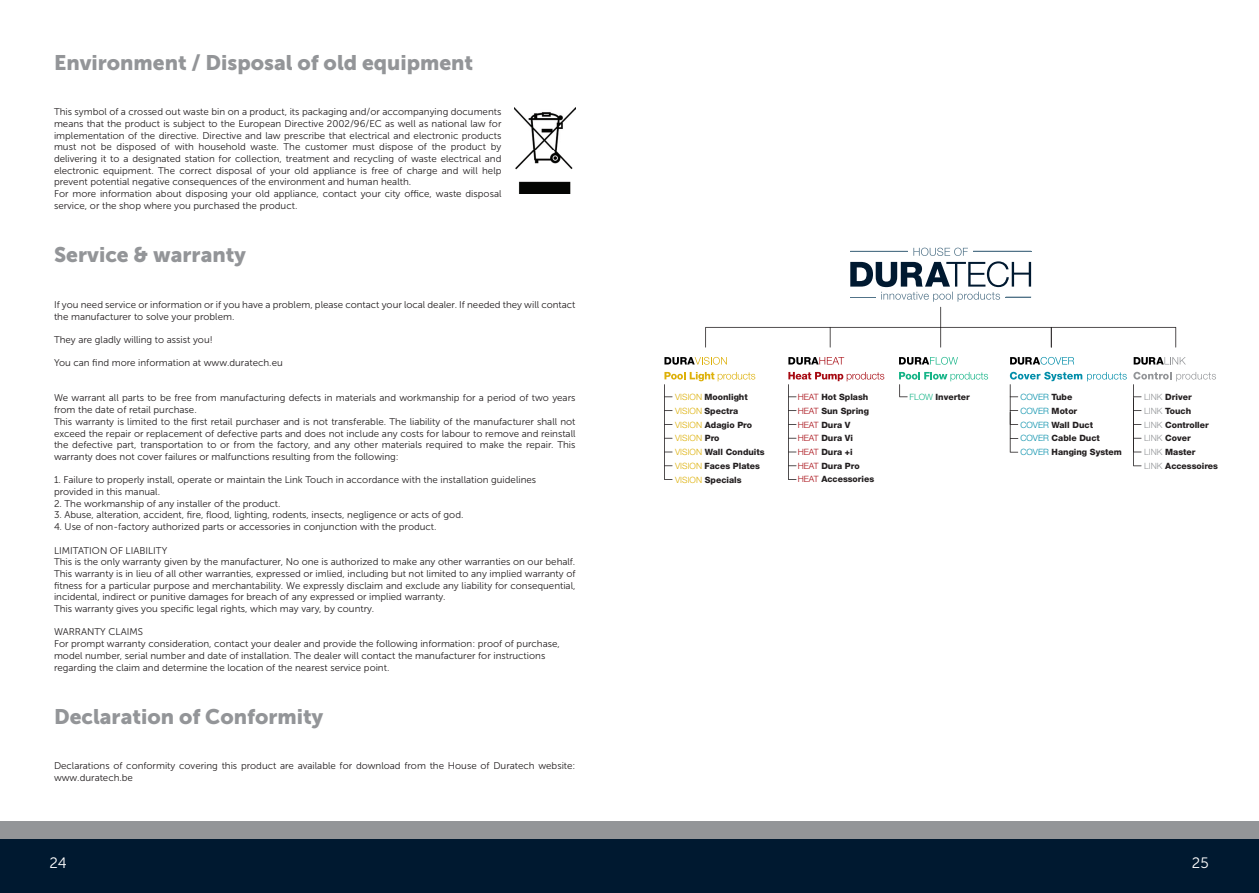
<style>
.page{position:relative;width:1259px;height:893px;background:#fff}
.page>*{position:absolute;margin:0;border:0;box-sizing:border-box;transform-origin:0 0}
.t1{font:21px "Museo Sans 900";color:#939598}
.t2{font:15px "Museo Sans 300";color:#fff}
.t3{font:9.75px/11.7px "Museo Sans 300";color:#231f20}
.t4{font:800 8.7px/13.8px "Helvetica Neue LT Std";color:#231f20}
.t5{font:300 8.7px "Helvetica Neue LT Std";color:#008da9}
.t6{font:300 8.7px "Helvetica Neue LT Std";color:#ddb008}
.s1{font-weight:300;color:#ddb008}
.s2{font-weight:800;color:#231f20}
.s3{font-weight:300;color:#a70a12}
.s4{font-weight:300;color:#15b487}
.s5{font-weight:300;color:#008da9}
.s6{font-weight:300;color:#939598}
</style>
<div class="page">
<div style="left:614px;top:839px;width:645px;height:54px;background:#001930"></div>
<div style="left:614px;top:822px;width:645px;height:17px;background:#939598"></div>
<div style="left:0;top:839px;width:644px;height:54px;background:#001930"></div>
<div style="left:0;top:822px;width:644px;height:17px;background:#939598"></div>
<img style="left:514px;top:108px;width:61px;height:86px">
<svg style="left:705px;top:248px;width:471px;height:100px"></svg>
<svg style="left:664px;top:357px;width:63px;height:8px"></svg>
<svg style="left:664px;top:372px;width:91px;height:108px"></svg>
<svg style="left:788px;top:357px;width:56px;height:8px"></svg>
<svg style="left:788px;top:372px;width:96px;height:108px"></svg>
<svg style="left:899px;top:357px;width:59px;height:8px"></svg>
<svg style="left:899px;top:372px;width:89px;height:25px"></svg>
<svg style="left:1010px;top:357px;width:64px;height:8px"></svg>
<svg style="left:1009px;top:372px;width:117px;height:81px"></svg>
<svg style="left:1133px;top:357px;width:52px;height:8px"></svg>
<svg style="left:1133px;top:372px;width:83px;height:94px"></svg>
<h1 class="t1" style="left:54px;top:50px;width:421px">Environment / Disposal of old equipment</h1>
<p class="t3" style="left:54px;top:106px;width:449px">This symbol of a crossed out waste bin on a product, its packaging and/or accompanying documents means that the product is subject to the European Directive 2002/96/EC as well as national law for implementation of the directive. Directive and law prescribe that electrical and electronic products must not be disposed of with household waste. The customer must dispose of the product by delivering it to a designated station for collection, treatment and recycling of waste electrical and electronic equipment. The correct disposal of your old appliance is free of charge and will help prevent potential negative consequences of the environment and human health.<br>For more information about disposing your old appliance, contact your city office, waste disposal service, or the shop where you purchased the product.</p>
<h1 class="t1" style="left:54px;top:243px;width:193px">Service &amp; warranty</h1>
<p class="t3" style="left:54px;top:299px;width:523px">If you need service or information or if you have a problem, please contact your local dealer. If needed they will contact the manufacturer to solve your problem.</p>
<p class="t3" style="left:54px;top:334px;width:160px">They are gladly willing to assist you!</p>
<p class="t3" style="left:54px;top:357px;width:230px">You can find more information at www.duratech.eu</p>
<p class="t3" style="left:54px;top:392px;width:523px">We warrant all parts to be free from manufacturing defects in materials and workmanship for a period of two years from the date of retail purchase.<br>This warranty is limited to the first retail purchaser and is not transferable. The liability of the manufacturer shall not exceed the repair or replacement of defective parts and does not include any costs for labour to remove and reinstall the defective part, transportation to or from the factory, and any other materials required to make the repair. This warranty does not cover failures or malfunctions resulting from the following:</p>
<p class="t3" style="left:54px;top:474px;width:483px">1. Failure to properly install, operate or maintain the Link Touch in accordance with the installation guidelines provided in this manual.</p>
<p class="t3" style="left:54px;top:498px;width:228px">2. The workmanship of any installer of the product.</p>
<p class="t3" style="left:54px;top:509px;width:411px">3. Abuse, alteration, accident, fire, flood, lighting, rodents, insects, negligence or acts of god.</p>
<p class="t3" style="left:54px;top:521px;width:384px">4. Use of non-factory authorized parts or accessories in conjunction with the product.</p>
<p class="t3" style="left:54px;top:544px;width:523px">LIMITATION OF LIABILITY<br>This is the only warranty given by the manufacturer, No one is authorized to make any other warranties on our behalf.<br>This warranty is in lieu of all other warranties, expressed or imlied, including but not limited to any implied warranty of fitness for a particular purpose and merchantability. We expressly disclaim and exclude any liability for consequential, incidental, indirect or punitive damages for breach of any expressed or implied warranty.<br>This warranty gives you specific legal rights, which may vary, by country.</p>
<p class="t3" style="left:54px;top:626px;width:507px">WARRANTY CLAIMS<br>For prompt warranty consideration, contact your dealer and provide the following information: proof of purchase, model number, serial number and date of installation. The dealer will contact the manufacturer for instructions regarding the claim and determine the location of the nearest service point.</p>
<h1 class="t1" style="left:54px;top:704px;width:271px">Declaration of Conformity</h1>
<p class="t3" style="left:54px;top:760px;width:523px">Declarations of conformity covering this product are available for download from the House of Duratech website: www.duratech.be</p>
<p class="t4" style="left:675px;top:390px;width:78px"><span class="s1">VISION</span> Moonlight<br><span class="s1">VISION</span> Spectra<br><span class="s1">VISION</span> Adagio Pro</p>
<p class="t4" style="left:675px;top:445px;width:91px"><span class="s1">VISION</span> Wall Conduits<br><span class="s1">VISION</span> Faces Plates<br><span class="s1">VISION</span> Specials</p>
<p class="t6" style="left:675px;top:433px;width:46px">VISION <span class="s2">Pro</span></p>
<p class="t4" style="left:797px;top:390px;width:73px"><span class="s3">HEAT</span> Hot Splash<br><span class="s3">HEAT</span> Sun Spring</p>
<p class="t4" style="left:797px;top:445px;width:56px"><span class="s3">HEAT</span> Dura +i</p>
<p class="t4" style="left:797px;top:418px;width:54px"><span class="s3">HEAT</span> Dura V</p>
<p class="t4" style="left:797px;top:459px;width:78px"><span class="s3">HEAT</span> Dura Pro<br><span class="s3">HEAT</span> Accessories</p>
<p class="t4" style="left:797px;top:431px;width:57px"><span class="s3">HEAT</span> Dura Vi</p>
<p class="t4" style="left:909px;top:390px;width:62px"><span class="s4">FLOW</span> Inverter</p>
<p class="t5" style="left:1020px;top:392px;width:53px">COVER <span class="s2">Tube</span></p>
<p class="t4" style="left:1020px;top:418px;width:74px"><span class="s5">COVER</span> Wall Duct</p>
<p class="t5" style="left:1020px;top:405px;width:58px">COVER <span class="s2">Motor</span></p>
<p class="t4" style="left:1020px;top:431px;width:81px"><span class="s5">COVER</span> Cable Duct</p>
<p class="t4" style="left:1020px;top:445px;width:103px"><span class="s5">COVER</span> Hanging System</p>
<p class="t4" style="left:1144px;top:390px;width:49px"><span class="s6">LINK</span> Driver</p>
<p class="t4" style="left:1144px;top:404px;width:48px"><span class="s6">LINK</span> Touch</p>
<p class="t4" style="left:1144px;top:418px;width:66px"><span class="s6">LINK</span> Controller</p>
<p class="t4" style="left:1144px;top:459px;width:75px"><span class="s6">LINK</span> Accessoires</p>
<p class="t4" style="left:1144px;top:431px;width:48px"><span class="s6">LINK</span> Cover</p>
<p class="t4" style="left:1144px;top:445px;width:53px"><span class="s6">LINK</span> Master</p>
<h2 class="t2" style="left:50px;top:854px;width:19px">24</h2>
<h2 class="t2" style="left:1191px;top:854px;width:18px">25</h2>
</div>
